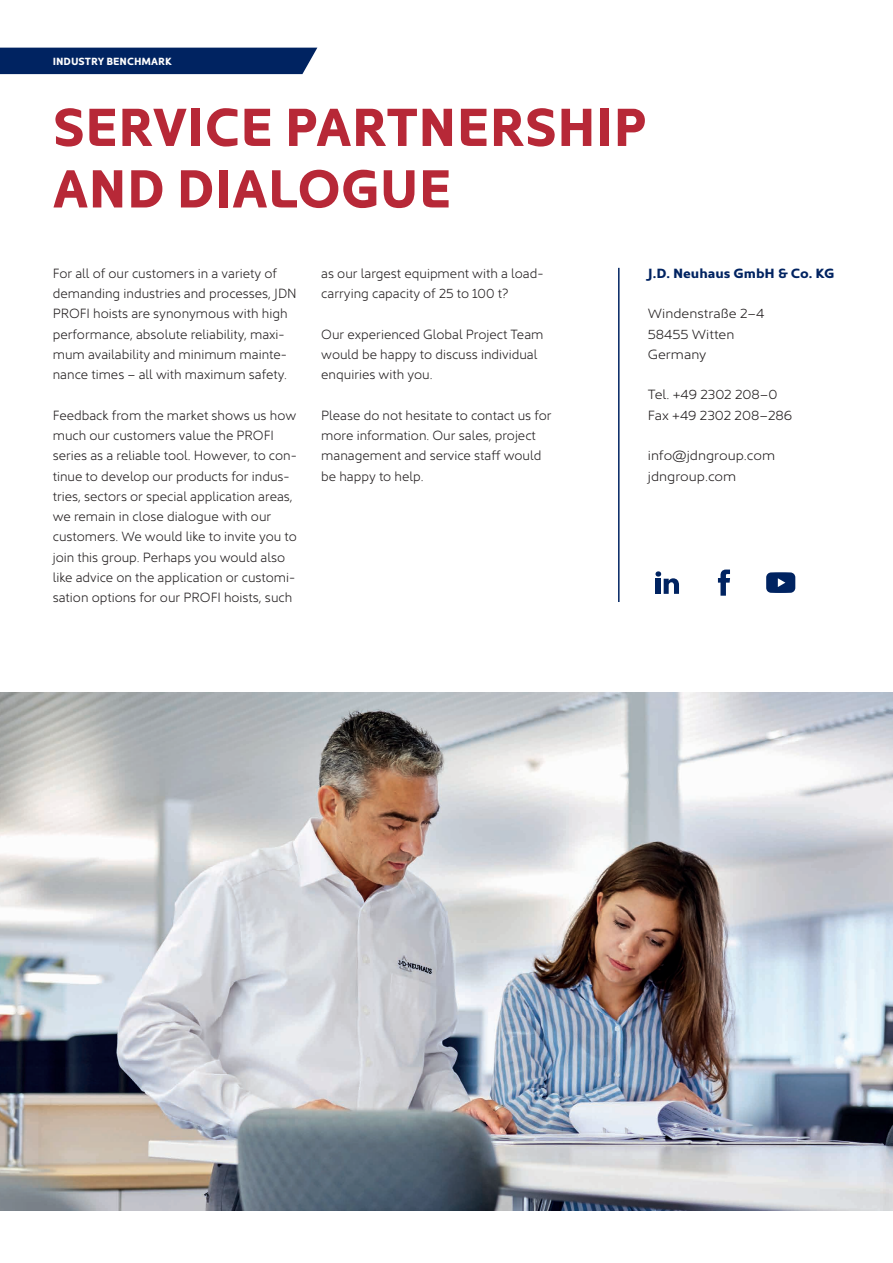
<style>
.page{position:relative;width:893px;height:1263px;background:#fff}
.page>*{position:absolute;margin:0;border:0;box-sizing:border-box;transform-origin:0 0}
.t1{font:700 54px/61.5px "Kyrial Sans Pro";color:#b72837}
.t2{font:300 13.5px/20.2px "Kyrial Sans Pro";color:#231f20}
.t3{font:300 13.5px/20.2px "Kyrial Sans Pro";color:#231f20;scale:1.06 1}
.t4{font:700 13.5px "Kyrial Sans Pro";color:#002361;scale:1.06 1}
.t5{font:700 10.5px "Kyrial Sans Pro";color:#fff}
</style>
<div class="page">
<img style="left:0;top:692px;width:893px;height:518px">
<div style="left:0;top:48px;width:317px;height:26px;background:#002361"></div>
<hr style="left:618px;top:268px;width:2px;height:334px;background:#002361">
<svg style="left:655px;top:571px;width:24px;height:23px"></svg>
<div style="left:656px;top:579px;width:5px;height:15px;background:#002361"></div>
<svg style="left:718px;top:569px;width:12px;height:27px"></svg>
<svg style="left:766px;top:572px;width:29px;height:21px"></svg>
<p class="t5" style="left:53px;top:54px;width:120px">INDUSTRY BENCHMARK</p>
<h1 class="t1" style="left:53px;top:93px;width:595px">SERVICE PARTNERSHIP<br>AND DIALOGUE</h1>
<p class="t2" style="left:53px;top:262px;width:246px">For all of our customers in a variety of demanding industries and processes, JDN PROFI hoists are synonymous with high performance, absolute reliability, maxi&shy;mum availability and minimum mainte&shy;nance times – all with maximum safety.</p>
<p class="t2" style="left:53px;top:404px;width:246px">Feedback from the market shows us how much our customers value the PROFI series as a reliable tool. However, to con&shy;tinue to develop our products for indus&shy;tries, sectors or special application areas, we remain in close dialogue with our customers. We would like to invite you to join this group. Perhaps you would also like advice on the application or customi&shy;sation options for our PROFI hoists, such</p>
<p class="t2" style="left:321px;top:262px;width:224px">as our largest equipment with a load&shy;carrying capacity of 25 to 100 t?</p>
<p class="t2" style="left:321px;top:323px;width:224px">Our experienced Global Project Team would be happy to discuss individual enquiries with you.</p>
<p class="t2" style="left:321px;top:404px;width:232px">Please do not hesitate to contact us for more information. Our sales, project management and service staff would be happy to help.</p>
<p class="t4" style="left:648px;top:263px;width:177px">J.D. Neuhaus GmbH &amp; Co. KG</p>
<p class="t3" style="left:648px;top:302px;width:111px">Windenstraße 2–4<br>58455 Witten<br>Germany</p>
<p class="t3" style="left:648px;top:383px;width:138px">Tel. +49 2302 208–0<br>Fax +49 2302 208–286</p>
<p class="t3" style="left:648px;top:444px;width:122px">info@jdngroup.com jdngroup.com</p>
</div>
